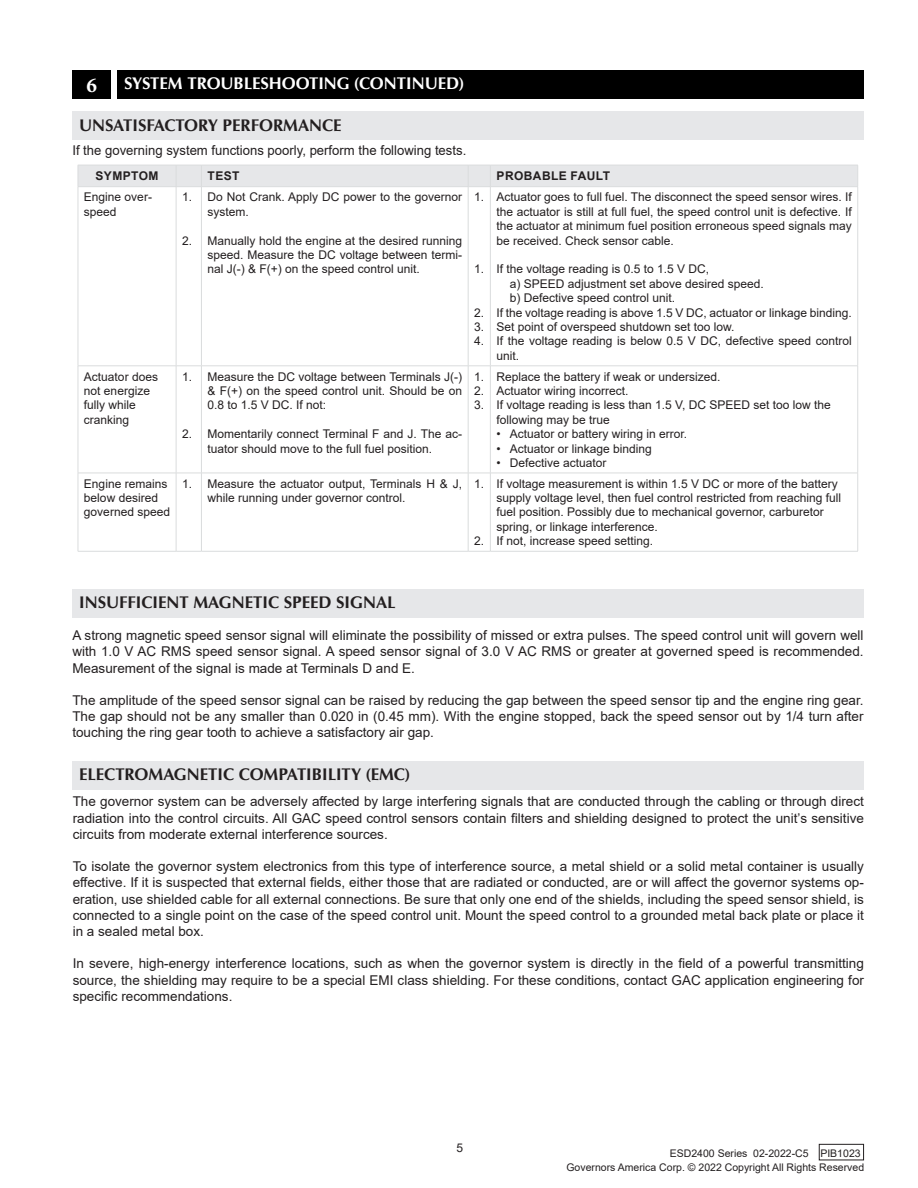
<style>
.page{position:relative;width:918px;height:1188px;background:#fff}
.page>*{position:absolute;margin:0;border:0;box-sizing:border-box;transform-origin:0 0}
.t1{font:700 21px "Minion Pro";color:#fff}
.t2{font:700 16.8px "URW Classico";color:#231f20}
.t3{font:700 16.8px "URW Classico";color:#fff}
.t4{font:13.5px/16.2px "Arial";color:#231f20;text-align:justify}
.t5{font:12px/14.4px "Arial";color:#231f20}
.t6{font:700 12px "Arial";letter-spacing:.035em;color:#231f20}
.t7{font:10.5px "Arial";color:#231f20}
</style>
<div class="page">
<div style="left:819px;top:1144px;width:45px;height:16px;border:1px solid #231f20"></div>
<hr style="left:78px;top:187px;width:1px;height:179px;background:#dadcdd">
<hr style="left:176px;top:187px;width:1px;height:179px;background:#dadcdd">
<hr style="left:201px;top:187px;width:1px;height:179px;background:#dadcdd">
<div style="left:78px;top:165px;width:780px;height:22px;background:#e6e7e9"></div>
<hr style="left:468px;top:187px;width:1px;height:179px;background:#dadcdd">
<hr style="left:490px;top:186px;width:368px;height:1px;background:#dadcdd">
<hr style="left:490px;top:187px;width:1px;height:179px;background:#dadcdd">
<hr style="left:857px;top:187px;width:1px;height:179px;background:#dadcdd">
<hr style="left:78px;top:366px;width:98px;height:1px;background:#dadcdd">
<hr style="left:78px;top:366px;width:1px;height:107px;background:#dadcdd">
<svg style="left:177px;top:366px;width:24px;height:1px"></svg>
<hr style="left:176px;top:366px;width:1px;height:107px;background:#dadcdd">
<hr style="left:201px;top:366px;width:267px;height:1px;background:#dadcdd">
<hr style="left:201px;top:366px;width:1px;height:107px;background:#dadcdd">
<svg style="left:469px;top:366px;width:21px;height:1px"></svg>
<hr style="left:468px;top:366px;width:1px;height:107px;background:#dadcdd">
<hr style="left:490px;top:366px;width:368px;height:1px;background:#dadcdd">
<hr style="left:490px;top:366px;width:1px;height:107px;background:#dadcdd">
<hr style="left:857px;top:366px;width:1px;height:107px;background:#dadcdd">
<hr style="left:78px;top:473px;width:98px;height:1px;background:#dadcdd">
<hr style="left:78px;top:473px;width:1px;height:78px;background:#dadcdd">
<svg style="left:177px;top:473px;width:24px;height:1px"></svg>
<hr style="left:176px;top:473px;width:1px;height:78px;background:#dadcdd">
<hr style="left:201px;top:473px;width:267px;height:1px;background:#dadcdd">
<hr style="left:201px;top:473px;width:1px;height:78px;background:#dadcdd">
<svg style="left:469px;top:473px;width:21px;height:1px"></svg>
<hr style="left:468px;top:473px;width:1px;height:78px;background:#dadcdd">
<hr style="left:490px;top:473px;width:368px;height:1px;background:#dadcdd">
<hr style="left:490px;top:473px;width:1px;height:78px;background:#dadcdd">
<hr style="left:857px;top:473px;width:1px;height:78px;background:#dadcdd">
<hr style="left:78px;top:551px;width:98px;height:1px;background:#dadcdd">
<svg style="left:176px;top:551px;width:25px;height:1px"></svg>
<hr style="left:201px;top:551px;width:267px;height:1px;background:#dadcdd">
<svg style="left:468px;top:551px;width:22px;height:1px"></svg>
<hr style="left:490px;top:551px;width:368px;height:1px;background:#dadcdd">
<div style="left:72px;top:112px;width:792px;height:28px;background:#e6e7e9"></div>
<div style="left:72px;top:589px;width:792px;height:28px;background:#e6e7e9"></div>
<div style="left:72px;top:70px;width:39px;height:29px;background:#000"></div>
<div style="left:117px;top:70px;width:747px;height:29px;background:#000"></div>
<div style="left:72px;top:761px;width:792px;height:28px;background:#e6e7e9"></div>
<h1 class="t1" style="left:87px;top:71px;width:12px">6</h1>
<p class="t3" style="left:124px;top:73px;width:96px">SYSTEM T ROUB</p>
<p class="t3" style="left:244px;top:73px;width:51px">LESHOOT</p>
<p class="t3" style="left:318px;top:73px;width:147px">ING (CONTI NUED)</p>
<p class="t2" style="left:79px;top:114px;width:24px">UNSAT</p>
<p class="t2" style="left:133px;top:114px;width:17px">ISFACTO</p>
<p class="t2" style="left:198px;top:114px;width:112px">RY PE RFO RMANCE</p>
<p class="t4" style="left:72px;top:142px;width:395px">If the governing system functions poorly, perform the following tests.</p>
<p class="t6" style="left:96px;top:167px;width:64px">SYMPTOM</p>
<p class="t6" style="left:208px;top:167px;width:25px">TEST</p>
<p class="t6" style="left:497px;top:167px;width:99px">PROBABLE FAULT</p>
<p class="t5" style="left:84px;top:190px;width:70px">Engine over&shy;speed</p>
<p class="t5" style="left:182px;top:190px;width:12px">1.</p>
<p class="t5" style="left:182px;top:233px;width:12px">2.</p>
<p class="t5" style="left:496px;top:190px;width:357px;text-align:justify">Actuator goes to full fuel. The disconnect the speed sensor wires. If the actuator is still at full fuel, the speed control unit is defective. If the actuator at minimum fuel position erroneous speed signals may be received. Check sensor cable.</p>
<p class="t5" style="left:496px;top:262px;width:214px">If the voltage reading is 0.5 to 1.5 V DC,</p>
<p class="t5" style="left:510px;top:276px;width:256px">a) SPEED adjustment set above desired speed.</p>
<p class="t5" style="left:510px;top:291px;width:167px">b) Defective speed control unit.</p>
<p class="t5" style="left:496px;top:305px;width:357px">If the voltage reading is above 1.5 V DC, actuator or linkage binding.</p>
<p class="t5" style="left:496px;top:320px;width:240px">Set point of overspeed shutdown set too low.</p>
<p class="t5" style="left:496px;top:334px;width:357px">If the voltage reading is below 0.5 V DC, defective speed control</p>
<p class="t5" style="left:496px;top:348px;width:24px">unit.</p>
<p class="t5" style="left:207px;top:190px;width:256px">Do Not Crank. Apply DC power to the governor system.</p>
<p class="t5" style="left:207px;top:233px;width:256px;text-align:justify">Manually hold the engine at the desired running speed. Measure the DC voltage between termi&shy;nal J(-) &amp; F(+) on the speed control unit.</p>
<p class="t5" style="left:474px;top:190px;width:12px">1.</p>
<p class="t5" style="left:474px;top:262px;width:12px">1.</p>
<p class="t5" style="left:474px;top:305px;width:12px;text-align:justify">2.<br>3.<br>4.</p>
<p class="t5" style="left:84px;top:369px;width:76px">Actuator does not energize fully while cranking</p>
<p class="t5" style="left:182px;top:369px;width:12px">1.</p>
<p class="t5" style="left:182px;top:427px;width:12px">2.</p>
<p class="t5" style="left:207px;top:369px;width:256px;text-align:justify">Measure the DC voltage between Terminals J(-) &amp; F(+) on the speed control unit. Should be on 0.8 to 1.5 V DC. If not:</p>
<p class="t5" style="left:207px;top:427px;width:256px">Momentarily connect Terminal F and J. The ac&shy;tuator should move to the full fuel position.</p>
<p class="t5" style="left:474px;top:369px;width:12px;text-align:justify">1.<br>2.<br>3.</p>
<p class="t5" style="left:496px;top:369px;width:336px">Replace the battery if weak or undersized.<br>Actuator wiring incorrect.<br>If voltage reading is less than 1.5 V, DC SPEED set too low the following may be true</p>
<p class="t5" style="left:496px;top:427px;width:192px">• Actuator or battery wiring in error.</p>
<p class="t5" style="left:496px;top:441px;width:157px">• Actuator or linkage binding</p>
<p class="t5" style="left:496px;top:455px;width:112px">• Defective actuator</p>
<p class="t5" style="left:84px;top:476px;width:88px">Engine remains below desired governed speed</p>
<p class="t5" style="left:207px;top:476px;width:256px;text-indent:-25px">1. Measure the actuator output, Terminals H &amp; J, while running under governor control.</p>
<p class="t5" style="left:474px;top:476px;width:12px">1.</p>
<p class="t5" style="left:474px;top:534px;width:12px">2.</p>
<p class="t5" style="left:496px;top:476px;width:346px">If voltage measurement is within 1.5 V DC or more of the battery supply voltage level, then fuel control restricted from reaching full fuel position. Possibly due to mechanical governor, carburetor spring, or linkage interference.<br>If not, increase speed setting.</p>
<p class="t2" style="left:79px;top:592px;width:11px">INSUFF</p>
<p class="t2" style="left:136px;top:592px;width:34px">ICIENT</p>
<p class="t2" style="left:193px;top:592px;width:50px">MAGNET</p>
<p class="t2" style="left:263px;top:592px;width:32px">IC SPEED</p>
<p class="t2" style="left:336px;top:592px;width:61px">SIGNAL</p>
<p class="t4" style="left:72px;top:627px;width:793px">A strong magnetic speed sensor signal will eliminate the possibility of missed or extra pulses. The speed control unit will govern well with 1.0 V AC RMS speed sensor signal. A speed sensor signal of 3.0 V AC RMS or greater at governed speed is recommended.<br>Measurement of the signal is made at Terminals D and E.</p>
<p class="t4" style="left:72px;top:692px;width:793px">The amplitude of the speed sensor signal can be raised by reducing the gap between the speed sensor tip and the engine ring gear.<br>The gap should not be any smaller than 0.020 in (0.45 mm). With the engine stopped, back the speed sensor out by 1/4 turn after touching the ring gear tooth to achieve a satisfactory air gap.</p>
<p class="t2" style="left:79px;top:764px;width:119px">ELECTROMAGNET</p>
<p class="t2" style="left:218px;top:764px;width:194px">IC COMPATIBILITY (EMC)</p>
<p class="t4" style="left:73px;top:793px;width:793px">The governor system can be adversely affected by large interfering signals that are conducted through the cabling or through direct radiation into the control circuits. All GAC speed control sensors contain filters and shielding designed to protect the unit’s sensitive circuits from moderate external interference sources.</p>
<p class="t4" style="left:73px;top:858px;width:793px">To isolate the governor system electronics from this type of interference source, a metal shield or a solid metal container is usually effective. If it is suspected that external fields, either those that are radiated or conducted, are or will affect the governor systems op&shy;eration, use shielded cable for all external connections. Be sure that only one end of the shields, including the speed sensor shield, is connected to a single point on the case of the speed control unit. Mount the speed control to a grounded metal back plate or place it in a sealed metal box.</p>
<p class="t4" style="left:73px;top:955px;width:793px">In severe, high-energy interference locations, such as when the governor system is directly in the field of a powerful transmitting source, the shielding may require to be a special EMI class shielding. For these conditions, contact GAC application engineering for specific recommendations.</p>
<p class="t5" style="left:457px;top:1141px;width:8px">5</p>
<p class="t7" style="left:670px;top:1146px;width:192px">ESD2400 Series 02-2022-C5 PIB1023</p>
<p class="t7" style="left:566px;top:1160px;width:299px">Governors America Corp. © 2022 Copyright All Rights Reserved</p>
</div>
